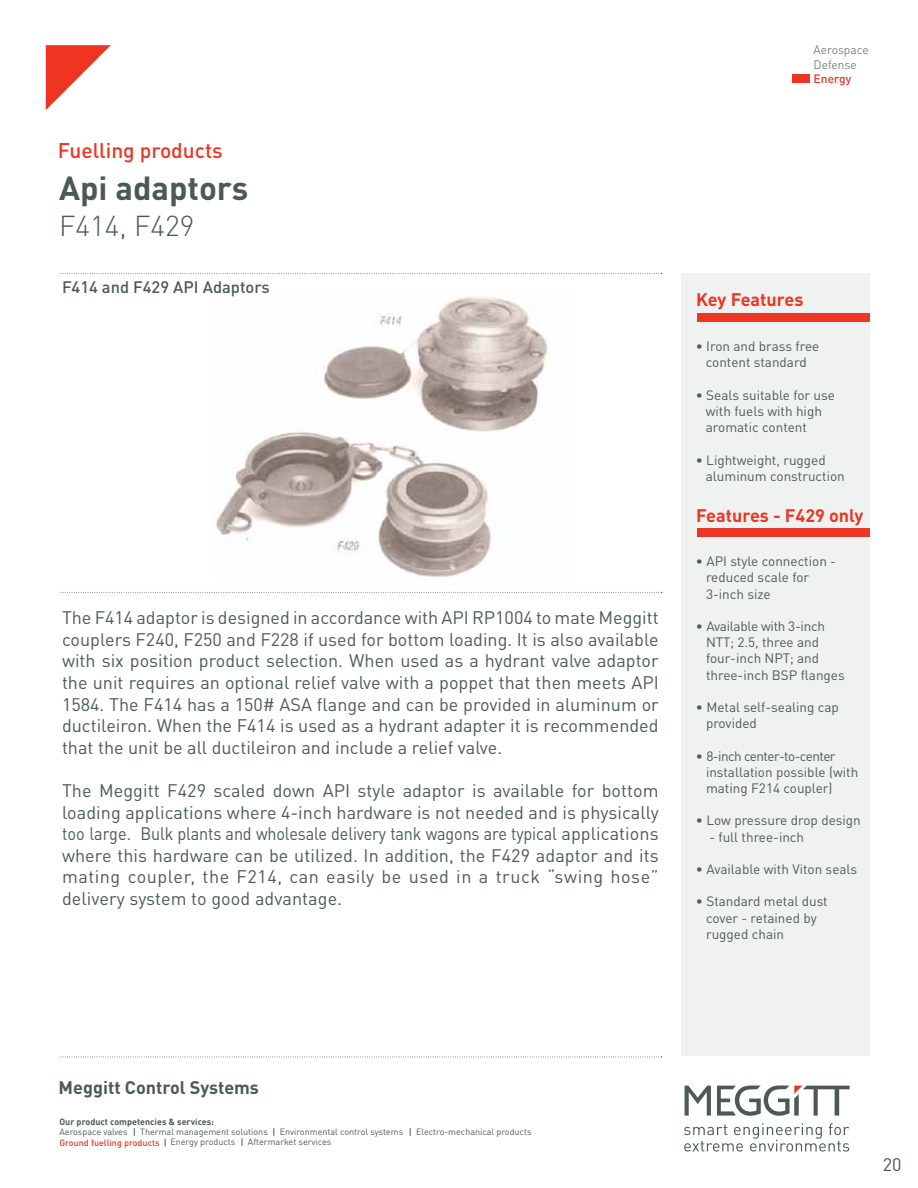
<style>
.page{position:relative;width:918px;height:1188px;background:#fff}
.page>*{position:absolute;margin:0;border:0;box-sizing:border-box;transform-origin:0 0}
.t1{font:700 33px "DINOT";color:#4c5b52}
.t2{font:300 28.5px "DINOT";color:#4c5b52}
.t3{font:500 21px "DINOT";color:#ee3524}
.t4{font:18px/21.6px "DINOT";color:#4c5b52;text-align:justify}
.t5{font:700 18px "DINOT";color:#ed3624}
.t6{font:700 18px "DINOT";color:#4c5b52}
.t7{font:500 16.5px "DINOT";color:#4c5b52}
.t8{font:13.5px/16.2px "DINOT";color:#4c5b52}
.t9{font:300 12px/14.4px "DINOT";color:#4c5b52}
.t10{font:500 12px "DINOT";color:#ee3524}
.t11{font:9px "DINOT";color:#4c5b52}
.t12{font:500 9px "DINOT";color:#ed3624}
.t13{font:700 9px "DINOT";color:#4c5b52}
.s1{font-weight:400;color:#4c5b52}
</style>
<div class="page">
<svg style="left:61px;top:273px;width:601px;height:1px"></svg>
<svg style="left:62px;top:1057px;width:600px;height:1px"></svg>
<svg style="left:61px;top:592px;width:601px;height:1px"></svg>
<svg style="left:684px;top:1123px;width:165px;height:29px"></svg>
<svg style="left:685px;top:1086px;width:26px;height:30px"></svg>
<svg style="left:717px;top:1085px;width:133px;height:31px"></svg>
<div style="left:681px;top:273px;width:188px;height:782px;background:#eff2f0"></div>
<svg style="left:46px;top:45px;width:65px;height:65px"></svg>
<div style="left:793px;top:75px;width:17px;height:8px;background:#ee3524"></div>
<div style="left:697px;top:313px;width:172px;height:8px;background:#ed3624"></div>
<div style="left:697px;top:529px;width:172px;height:8px;background:#ed3624"></div>
<img style="left:216px;top:296px;width:332px;height:281px">
<p class="t3" style="left:58px;top:137px;width:166px">Fuelling products</p>
<h1 class="t1" style="left:59px;top:166px;width:191px">Api adaptors</h1>
<h2 class="t2" style="left:59px;top:208px;width:137px">F414, F429</h2>
<p class="t7" style="left:62px;top:276px;width:209px">F414 and F429 API Adaptors</p>
<p class="t4" style="left:62px;top:607px;width:598px">The F414 adaptor is designed in accordance with API RP1004 to mate Meggitt couplers F240, F250 and F228 if used for bottom loading. It is also available with six position product selection. When used as a hydrant valve adaptor the unit requires an optional relief valve with a poppet that then meets API 1584. The F414 has a 150# ASA flange and can be provided in aluminum or ductileiron. When the F414 is used as a hydrant adapter it is recommended that the unit be all ductileiron and include a relief valve.</p>
<p class="t4" style="left:62px;top:779px;width:598px">The Meggitt F429 scaled down API style adaptor is available for bottom loading applications where 4-inch hardware is not needed and is physically too large. Bulk plants and wholesale delivery tank wagons are typical applications where this hardware can be utilized. In addition, the F429 adaptor and its mating coupler, the F214, can easily be used in a truck “swing hose” delivery system to good advantage.</p>
<p class="t9" style="left:814px;top:43px;width:57px">Aerospace<br>Defense</p>
<p class="t10" style="left:814px;top:71px;width:39px">Energy</p>
<p class="t5" style="left:696px;top:287px;width:109px">Key Features</p>
<p class="t8" style="left:696px;top:338px;width:125px;text-align:center">• Iron and brass free content standard</p>
<p class="t8" style="left:706px;top:387px;width:131px;text-indent:-10px">• Seals suitable for use with fuels with high aromatic content</p>
<p class="t8" style="left:706px;top:451px;width:141px;text-indent:-10px">• Lightweight, rugged aluminum construction</p>
<p class="t5" style="left:696px;top:503px;width:169px">Features - F429 only</p>
<p class="t8" style="left:706px;top:553px;width:132px;text-indent:-10px">• API style connection - reduced scale for<br>3-inch size</p>
<p class="t8" style="left:706px;top:618px;width:140px;text-indent:-10px">• Available with 3-inch<br>NTT; 2.5, three and four-inch NPT; and three-inch BSP flanges</p>
<p class="t8" style="left:706px;top:699px;width:134px;text-indent:-10px">• Metal self-sealing cap provided</p>
<p class="t8" style="left:706px;top:747px;width:154px;text-indent:-10px">• 8-inch center-to-center installation possible (with mating F214 coupler)</p>
<p class="t8" style="left:696px;top:812px;width:166px">• Low pressure drop design</p>
<p class="t8" style="left:709px;top:828px;width:96px">- full three-inch</p>
<p class="t8" style="left:696px;top:861px;width:163px">• Available with Viton seals</p>
<p class="t8" style="left:706px;top:893px;width:123px;text-indent:-10px">• Standard metal dust cover - retained by rugged chain</p>
<p class="t6" style="left:59px;top:1076px;width:202px">Meggitt Control Systems</p>
<p class="t13" style="left:60px;top:1116px;width:156px">Our product competencies &amp; services:</p>
<p class="t11" style="left:59px;top:1126px;width:70px">Aerospace valves</p>
<p class="t11" style="left:140px;top:1126px;width:129px">Thermal management solutions</p>
<p class="t11" style="left:280px;top:1126px;width:125px">Environmental control systems</p>
<p class="t11" style="left:416px;top:1126px;width:117px">Electro-mechanical products</p>
<p class="t12" style="left:59px;top:1137px;width:177px">Ground fuelling products <span class="s1">Energy products</span></p>
<p class="t11" style="left:248px;top:1136px;width:85px">Aftermarket services</p>
<p class="t4" style="left:883px;top:1153px;width:20px">20</p>
</div>
